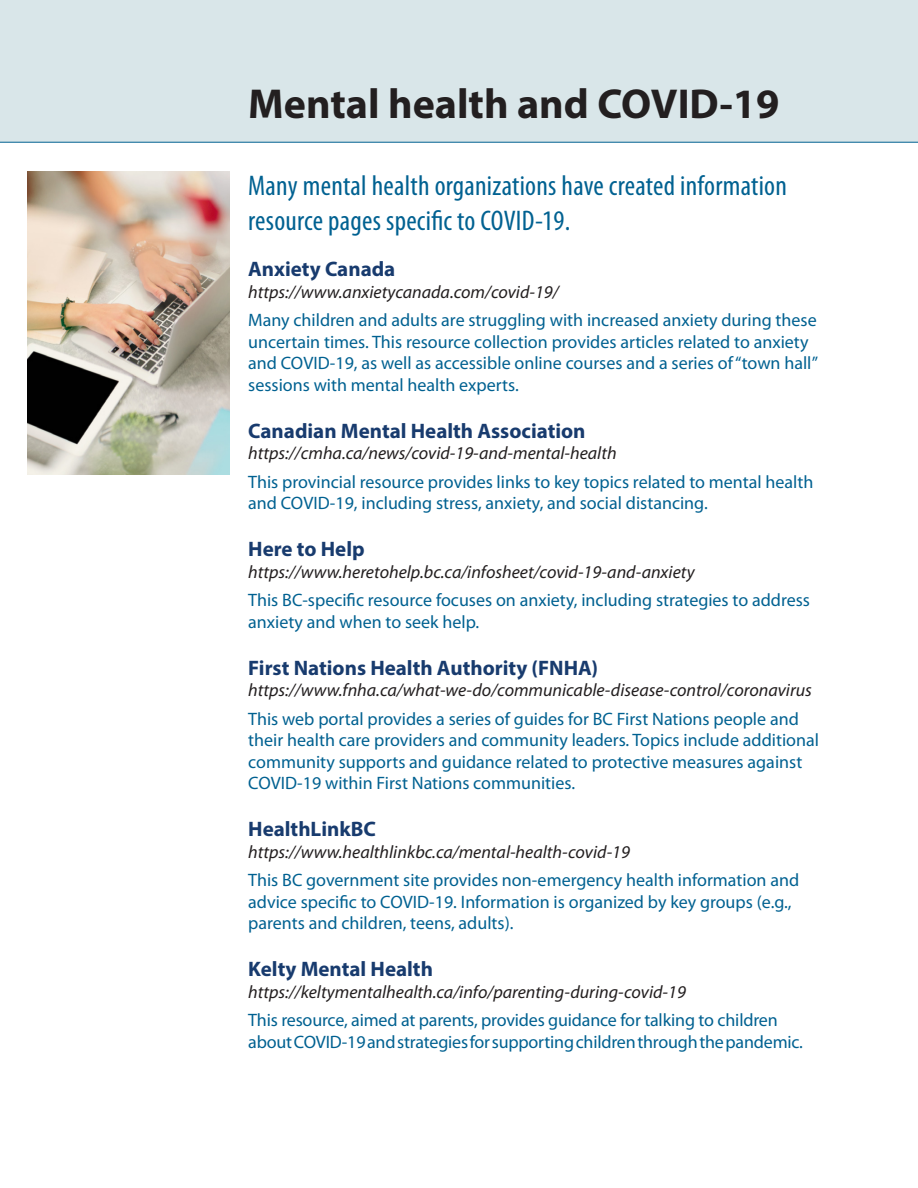
<style>
.page{position:relative;width:918px;height:1188px;background:#fff}
.page>*{position:absolute;margin:0;border:0;box-sizing:border-box;transform-origin:0 0}
.t1{font:700 42px "Myriad Pro";color:#231f20}
.t2{font:condensed 28.5px/34.2px "Myriad Pro";letter-spacing:.01em;color:#006191}
.t3{font:700 21px "Myriad Pro";color:#183b6e}
.text{font:18px/21.6px "Myriad Pro";color:#006191}
.t4{font:italic 18px "Myriad Pro";color:#231f20}
</style>
<div class="page">
<div style="left:0;top:0;width:918px;height:142px;background:#d9e6e9"></div>
<img style="left:27px;top:172px;width:203px;height:302px">
<hr style="left:0;top:142px;width:918px;height:1px;background:#006191">
<p class="t1" style="left:248px;top:76px;width:533px">Mental health and COVID-19</p>
<p class="t2" style="left:248px;top:168px;width:540px">Many mental health organizations have created information resource pages specific to COVID-19.</p>
<p class="t3" style="left:248px;top:256px;width:149px">Anxiety Canada</p>
<p class="t4" style="left:248px;top:281px;width:312px">https://www.anxietycanada.com/covid-19/</p>
<p class="text" style="left:248px;top:309px;width:571px">Many children and adults are struggling with increased anxiety during these uncertain times. This resource collection provides articles related to anxiety and COVID-19, as well as accessible online courses and a series of “town hall” sessions with mental health experts.</p>
<p class="t3" style="left:248px;top:417px;width:339px">Canadian Mental Health Association</p>
<p class="t4" style="left:248px;top:442px;width:370px">https://cmha.ca/news/covid-19-and-mental-health</p>
<p class="text" style="left:248px;top:471px;width:567px">This provincial resource provides links to key topics related to mental health and COVID-19, including stress, anxiety, and social distancing.</p>
<p class="t3" style="left:248px;top:535px;width:118px">Here to Help</p>
<p class="t4" style="left:248px;top:561px;width:448px">https://www.heretohelp.bc.ca/infosheet/covid-19-and-anxiety</p>
<p class="text" style="left:248px;top:589px;width:563px">This BC-specific resource focuses on anxiety, including strategies to address anxiety and when to seek help.</p>
<p class="t3" style="left:248px;top:654px;width:351px">First Nations Health Authority (FNHA)</p>
<p class="t4" style="left:248px;top:679px;width:565px">https://www.fnha.ca/what-we-do/communicable-disease-control/coronavirus</p>
<p class="text" style="left:248px;top:707px;width:572px">This web portal provides a series of guides for BC First Nations people and their health care providers and community leaders. Topics include additional community supports and guidance related to protective measures against COVID-19 within First Nations communities.</p>
<p class="t3" style="left:248px;top:815px;width:129px">HealthLinkBC</p>
<p class="t4" style="left:248px;top:841px;width:383px">https://www.healthlinkbc.ca/mental-health-covid-19</p>
<p class="text" style="left:248px;top:869px;width:552px">This BC government site provides non-emergency health information and advice specific to COVID-19. Information is organized by key groups (e.g., parents and children, teens, adults).</p>
<p class="t3" style="left:248px;top:955px;width:186px">Kelty Mental Health</p>
<p class="t4" style="left:248px;top:980px;width:439px">https://keltymentalhealth.ca/info/parenting-during-covid-19</p>
<p class="text" style="left:248px;top:1009px;width:556px">This resource, aimed at parents, provides guidance for talking to children about COVID-19 and strategies for supporting children through the pandemic.</p>
</div>
